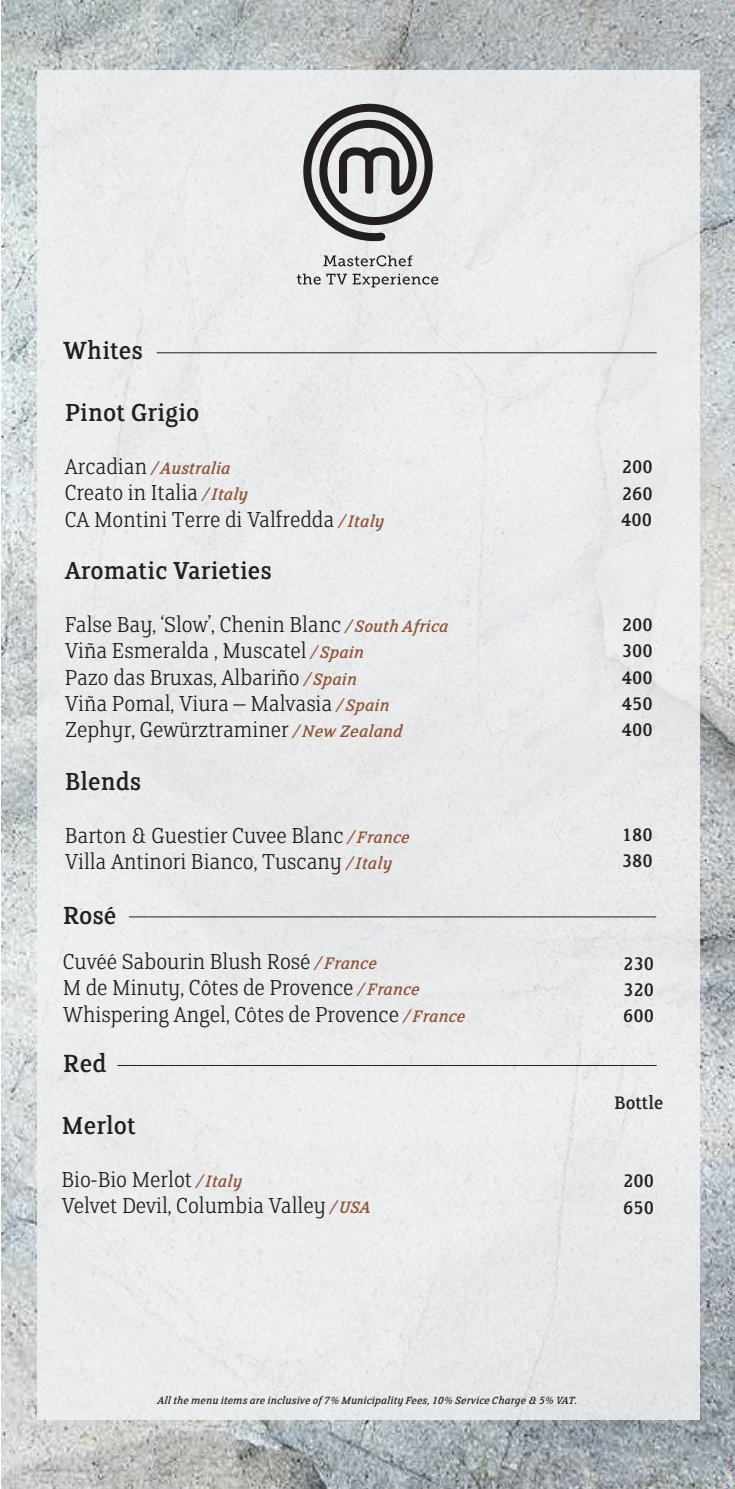
<style>
.page{position:relative;width:735px;height:1489px;background:#fff}
.page>*{position:absolute;margin:0;border:0;box-sizing:border-box;transform-origin:0 0}
.t1{font:27.82px "FS Clerkenwell";color:#231f20}
.t2{font:27.65px "FS Clerkenwell";color:#231f20}
.t3{font:300 24.32px/26.2px "FS Clerkenwell";color:#231f20}
.t4{font:20.3px/26.2px "FS Clerkenwell";color:#231f20;text-align:justify}
.t5{font:italic 18.55px "FS Clerkenwell";color:#8e5336}
.t6{font:italic 11.72px "FS Clerkenwell";color:#231f20}
.s1{font-weight:300;font-style:normal;font-size:24.32px;color:#231f20}
.s2{font-weight:400;font-style:italic;font-size:18.55px;color:#8e5336}
</style>
<div class="page">
<img style="left:1px;top:0;width:733px;height:1488px">
<div style="left:38px;top:70px;width:661px;height:1348px;background:#eaebec"></div>
<svg style="left:303px;top:103px;width:130px;height:138px"></svg>
<svg style="left:323px;top:255px;width:89px;height:11px"></svg>
<svg style="left:296px;top:274px;width:24px;height:10px"></svg>
<svg style="left:326px;top:274px;width:112px;height:13px"></svg>
<hr style="left:157px;top:352px;width:499px;height:1px;background:#231f20">
<hr style="left:117px;top:1064px;width:539px;height:1px;background:#231f20">
<hr style="left:129px;top:916px;width:527px;height:1px;background:#231f20">
<p class="t1" style="left:63px;top:338px;width:82px">Whites</p>
<p class="t2" style="left:65px;top:399px;width:136px">Pinot Grigio</p>
<p class="t5" style="left:65px;top:459px;width:167px"><span class="s1">Arcadian</span> / Australia</p>
<p class="t3" style="left:65px;top:481px;width:321px">Creato in Italia <span class="s2">/ Italy<br></span>CA Montini Terre di Valfredda <span class="s2">/ Italy</span></p>
<p class="t2" style="left:65px;top:557px;width:208px">Aromatic Varieties</p>
<p class="t3" style="left:65px;top:612px;width:385px">False Bay, ‘Slow’, Chenin Blanc <span class="s2">/ South Africa </span>Viña Esmeralda , Muscatel <span class="s2">/ Spain<br></span>Pazo das Bruxas, Albariño <span class="s2">/ Spain<br></span>Viña Pomal, Viura – Malvasia <span class="s2">/ Spain </span>Zephyr, Gewürztraminer <span class="s2">/ New Zealand</span></p>
<p class="t2" style="left:65px;top:768px;width:78px">Blends</p>
<p class="t3" style="left:65px;top:823px;width:346px">Barton &amp; Guestier Cuvee Blanc <span class="s2">/ France<br></span>Villa Antinori Bianco, Tuscany <span class="s2">/ Italy</span></p>
<p class="t1" style="left:63px;top:901px;width:55px">Rosé</p>
<p class="t3" style="left:63px;top:949px;width:404px">Cuvéé Sabourin Blush Rosé <span class="s2">/ France<br></span>M de Minuty, Côtes de Provence <span class="s2">/ France<br></span>Whispering Angel, Côtes de Provence <span class="s2">/ France</span></p>
<p class="t1" style="left:63px;top:1050px;width:45px">Red</p>
<p class="t2" style="left:61px;top:1112px;width:76px">Merlot</p>
<p class="t3" style="left:61px;top:1167px;width:311px">Bio-Bio Merlot <span class="s2">/ Italy<br></span>Velvet Devil, Columbia Valley <span class="s2">/ USA</span></p>
<p class="t4" style="left:620px;top:455px;width:33px">200<br>260<br>400</p>
<p class="t4" style="left:621px;top:612px;width:33px">200<br>300<br>400<br>450<br>400</p>
<p class="t4" style="left:621px;top:822px;width:32px">180<br>380</p>
<p class="t4" style="left:623px;top:951px;width:32px">230<br>320<br>600</p>
<p class="t4" style="left:613px;top:1090px;width:51px">Bottle</p>
<p class="t4" style="left:623px;top:1168px;width:32px">200<br>650</p>
<p class="t6" style="left:158px;top:1395px;width:421px">All the menu items are inclusive of 7% Municipality Fees, 10% Service Charge &amp; 5% VAT.</p>
</div>
